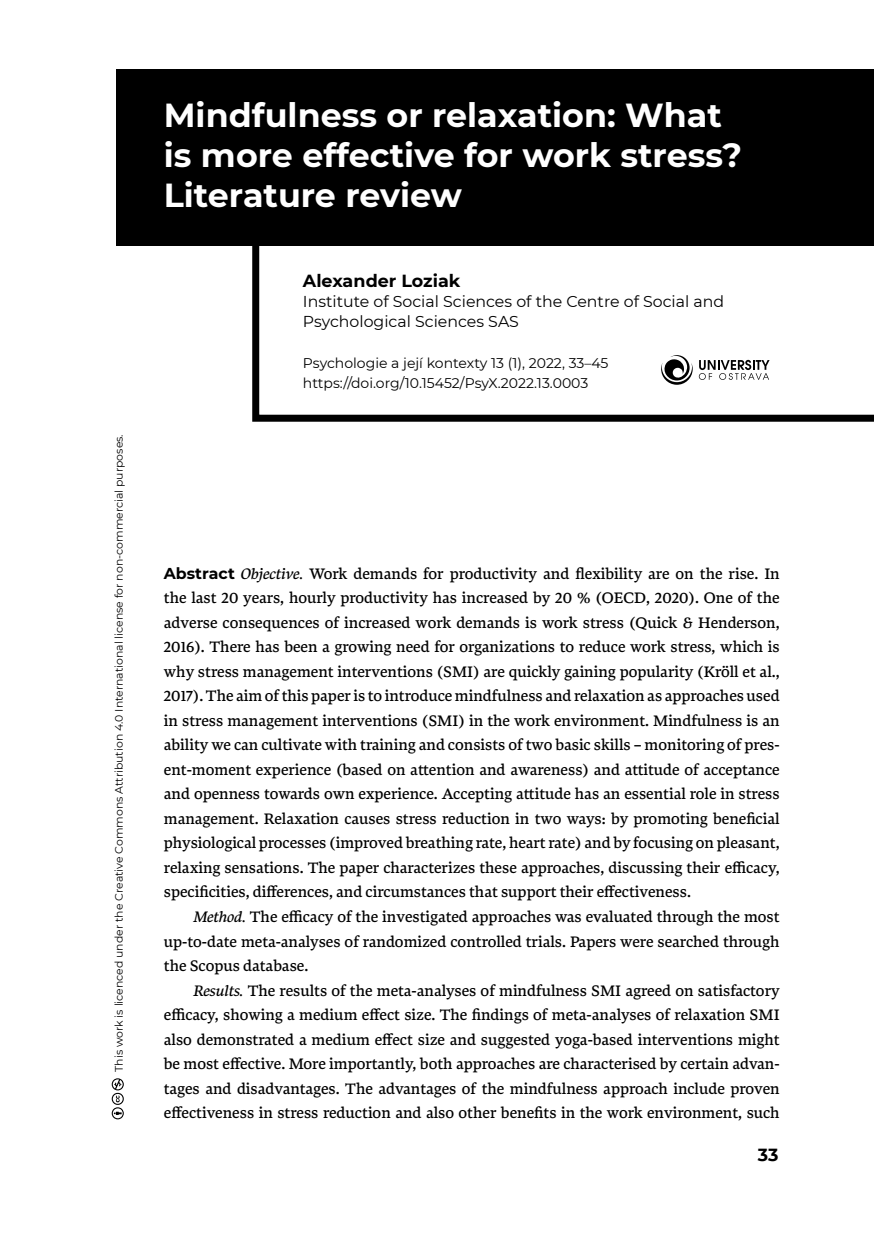
<style>
.page{position:relative;width:874px;height:1241px;background:#fff}
.page>*{position:absolute;margin:0;border:0;box-sizing:border-box;transform-origin:0 0}
.t1{font:700 33.25px/40.2px "Montserrat";color:#fff}
.t2{font:700 17.5px "Montserrat";color:#000}
.t3{font:15.75px/24.5px "Bennet Text Four";color:#000;text-align:justify}
.t4{font:15.75px/20.1px "Montserrat";color:#000}
.t5{font:14px/20.1px "Montserrat";color:#000}
.t6{font:10.85px "Montserrat";color:#000}
.s1{font-family:"Montserrat";font-weight:700}
.s2{font-style:italic}
</style>
<div class="page">
<div style="left:117px;top:69px;width:756px;height:177px;background:#000"></div>
<svg style="left:252px;top:246px;width:621px;height:176px"></svg>
<svg style="left:112px;top:1078px;width:12px;height:41px"></svg>
<p class="t6" style="left:111px;top:1071px;width:639px;rotate:-90deg">This work is licenced under the Creative Commons Attribution 4.0 International license for non-commercial purposes.</p>
<h1 class="t1" style="left:164px;top:93px;width:579px">Mindfulness or relaxation: What is more effective for work stress?<br>Literature review</h1>
<p class="t2" style="left:303px;top:268px;width:159px">Alexander Loziak</p>
<p class="t4" style="left:303px;top:291px;width:422px">Institute of Social Sciences of the Centre of Social and<br>Psychological Sciences SAS</p>
<p class="t5" style="left:303px;top:352px;width:307px">Psychologie a její kontexty 13 (1), 2022, 33–45 https://doi.org/10.15452/PsyX.2022.13.0003</p>
<p class="t3" style="left:164px;top:561px;width:617px"><span class="s1">Abstract</span> <span class="s2">Objective.</span> Work demands for productivity and flexibility are on the rise. In the last 20 years, hourly productivity has increased by 20 % (OECD, 2020). One of the adverse consequences of increased work demands is work stress (Quick &amp; Henderson, 2016). There has been a growing need for organizations to reduce work stress, which is why stress management interventions (SMI) are quickly gaining popularity (Kröll et al., 2017). The aim of this paper is to introduce mindfulness and relaxation as approaches used in stress management interventions (SMI) in the work environment. Mindfulness is an ability we can cultivate with training and consists of two basic skills – monitoring of pres&shy;ent-moment experience (based on attention and awareness) and attitude of acceptance and openness towards own experience. Accepting attitude has an essential role in stress management. Relaxation causes stress reduction in two ways: by promoting beneficial physiological processes (improved breathing rate, heart rate) and by focusing on pleasant, relaxing sensations. The paper characterizes these approaches, discussing their efficacy, specificities, differences, and circumstances that support their effectiveness.</p>
<p class="t3" style="left:164px;top:904px;width:617px;text-indent:30px"><span class="s2">Method.</span> The efficacy of the investigated approaches was evaluated through the most up-to-date meta-analyses of randomized controlled trials. Papers were searched through the Scopus database.</p>
<p class="t3" style="left:164px;top:977px;width:617px;text-indent:30px"><span class="s2">Results.</span> The results of the meta-analyses of mindfulness SMI agreed on satisfactory efficacy, showing a medium effect size. The findings of meta-analyses of relaxation SMI also demonstrated a medium effect size and suggested yoga-based interventions might be most effective. More importantly, both approaches are characterised by certain advan&shy;tages and disadvantages. The advantages of the mindfulness approach include proven effectiveness in stress reduction and also other benefits in the work environment, such</p>
<p class="t2" style="left:757px;top:1142px;width:22px">33</p>
</div>
